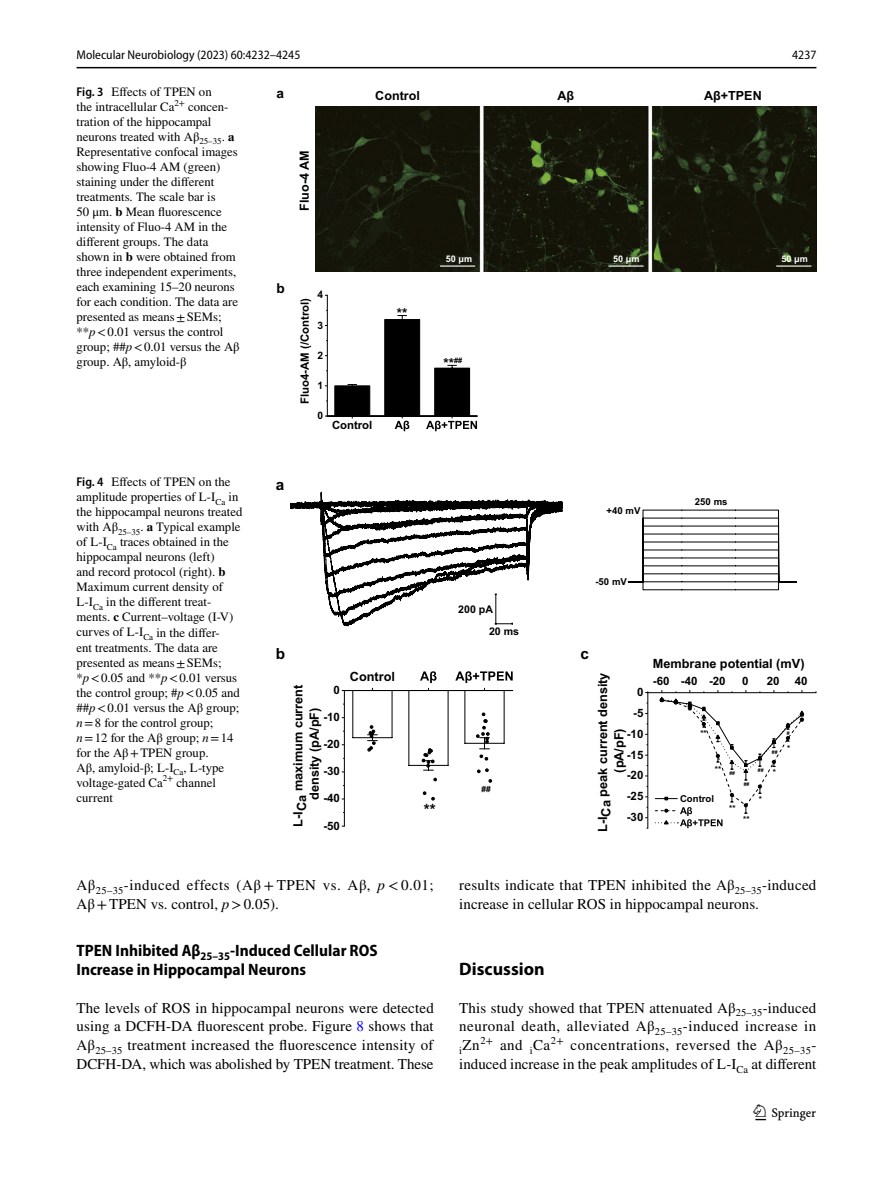
<style>
.page{position:relative;width:893px;height:1187px;background:#fff}
.page>*{position:absolute;margin:0;border:0;box-sizing:border-box;transform-origin:0 0}
.t1{font:22.5px "Springnew Regular 2";color:#000}
.t2{font:700 18px "Myriad Pro";color:#000}
.t3{font:700 semi-condensed 16.5px/18.8px "Myriad Pro";color:#000}
.t4{font:15.3px "Arial Bold MT5";color:#000}
.t5{font:15px/18.8px "STIX";letter-spacing:.005em;color:#000;text-align:justify}
.t6{font:15px/18.8px "STIX";letter-spacing:.035em;color:#000}
.t7{font:13.65px "Arial Bold MT3";color:#000}
.t8{font:12.75px/15px "STIX";color:#000}
.t9{font:12.75px/16.2px "Arial Bold MT5";color:#000;text-align:center}
.t10{font:semi-condensed 12.75px "Myriad Pro";color:#000}
.t11{font:12.6px "Arial Bold MT3";color:#000}
.t12{font:11.55px "Arial Bold MT4";color:#000}
.t13{font:11.55px "Arial Bold MT5";color:#000}
.t14{font:11.4px "Arial Bold MT3";color:#000}
.t15{font:10.65px "Arial Bold MT4";color:#000}
.t16{font:10.2px "Arial Bold MT3";color:#000}
.t17{font:9.6px "Arial Bold MT5";color:#000}
.t18{font:9.15px "Arial Bold MT3";color:#fff}
.t19{font:8.25px "Arial Bold MT5";color:#000}
.t20{font:5.1px "Arial Bold MT5";color:#000}
.s1{font-family:"Myriad Pro";font-weight:600;font-stretch:semi-condensed}
.s2{font-weight:700}
.s3{font-style:italic}
.s4{color:#00f}
</style>
<div class="page">
<hr style="left:77px;top:67px;width:739px;height:1px;background:#000">
<img style="left:316px;top:107px;width:500px;height:164px">
<hr style="left:608px;top:265px;width:36px;height:1px;background:#fff">
<hr style="left:440px;top:265px;width:35px;height:1px;background:#fff">
<hr style="left:776px;top:265px;width:35px;height:1px;background:#fff">
<div style="left:334px;top:385px;width:36px;height:31px;background:#000;border:1px solid #000"></div>
<hr style="left:327px;top:415px;width:150px;height:1px;background:#000">
<hr style="left:327px;top:295px;width:1px;height:121px;background:#000">
<svg style="left:347px;top:315px;width:130px;height:116px"></svg>
<svg style="left:290px;top:491px;width:273px;height:136px"></svg>
<svg style="left:495px;top:593px;width:18px;height:32px"></svg>
<hr style="left:648px;top:692px;width:168px;height:1px;background:#000">
<hr style="left:647px;top:692px;width:1px;height:136px;background:#000">
<svg style="left:655px;top:690px;width:150px;height:138px"></svg>
<svg style="left:628px;top:509px;width:169px;height:81px"></svg>
<hr style="left:392px;top:690px;width:1px;height:47px;background:#000">
<hr style="left:353px;top:737px;width:39px;height:1px;background:#000">
<hr style="left:352px;top:690px;width:1px;height:47px;background:#000">
<hr style="left:448px;top:690px;width:1px;height:75px;background:#000">
<hr style="left:409px;top:764px;width:39px;height:1px;background:#000">
<hr style="left:408px;top:690px;width:1px;height:75px;background:#000">
<hr style="left:504px;top:690px;width:1px;height:53px;background:#000">
<hr style="left:465px;top:742px;width:39px;height:1px;background:#000">
<hr style="left:464px;top:690px;width:1px;height:53px;background:#000">
<svg style="left:367px;top:725px;width:10px;height:26px"></svg>
<svg style="left:423px;top:791px;width:12px;height:9px"></svg>
<svg style="left:422px;top:748px;width:12px;height:22px"></svg>
<svg style="left:477px;top:768px;width:11px;height:4px"></svg>
<svg style="left:476px;top:712px;width:13px;height:48px"></svg>
<hr style="left:344px;top:690px;width:169px;height:1px;background:#000">
<hr style="left:344px;top:690px;width:1px;height:136px;background:#000">
<svg style="left:420px;top:671px;width:16px;height:19px"></svg>
<svg style="left:455px;top:671px;width:58px;height:19px"></svg>
<p class="t10" style="left:77px;top:48px;width:225px">Molecular Neurobiology (2023) 60:4232–4245</p>
<p class="t10" style="left:792px;top:48px;width:26px">4237</p>
<p class="t8" style="left:77px;top:85px;width:164px"><span class="s1">Fig. 3</span> Effects of TPEN on<br>the intracellular Ca<sup>2+</sup> concen&shy;tration of the hippocampal neurons treated with Aβ<sub>25–35</sub>. <span class="s2">a<br></span>Representative confocal images showing Fluo-4 AM (green) staining under the different treatments. The scale bar is<br>50 μm. <span class="s2">b</span> Mean fluorescence intensity of Fluo-4 AM in the different groups. The data shown in <span class="s2">b</span> were obtained from three independent experiments, each examining 15–20 neurons for each condition. The data are presented as means±SEMs; **<span class="s3">p</span>&lt;0.01 versus the control group; ##<span class="s3">p</span>&lt;0.01 versus the Aβ group. Aβ, amyloid-β</p>
<p class="t8" style="left:77px;top:475px;width:167px"><span class="s1">Fig. 4</span> Effects of TPEN on the amplitude properties of L-I<sub>Ca</sub> in the hippocampal neurons treated with Aβ<sub>25–35</sub>. <span class="s2">a</span> Typical example of L-I<sub>Ca</sub> traces obtained in the hippocampal neurons (left)<br>and record protocol (right). <span class="s2">b<br></span>Maximum current density of<br>L-I<sub>Ca</sub> in the different treat&shy;ments. <span class="s2">c</span> Current–voltage (I-V) curves of L-I<sub>Ca</sub> in the differ-<br>ent treatments. The data are presented as means±SEMs; *<span class="s3">p</span>&lt;0.05 and **<span class="s3">p</span>&lt;0.01 versus the control group; #<span class="s3">p</span>&lt;0.05 and ##<span class="s3">p</span>&lt;0.01 versus the Aβ group; <span class="s3">n</span>=8 for the control group; <span class="s3">n</span>=12 for the Aβ group; <span class="s3">n</span>=14 for the Aβ+TPEN group.<br>Aβ, amyloid-β; L-I<sub>Ca</sub>, L-type voltage-gated Ca<sup>2+</sup> channel current</p>
<p class="t7" style="left:276px;top:84px;width:9px">a</p>
<p class="t11" style="left:375px;top:87px;width:46px">Control</p>
<p class="t11" style="left:557px;top:87px;width:18px">Aβ</p>
<p class="t11" style="left:704px;top:87px;width:59px">Aβ+TPEN</p>
<p class="t11" style="left:295px;top:211px;width:62px;rotate:-90deg">Fluo-4 AM</p>
<p class="t7" style="left:276px;top:279px;width:10px">b</p>
<p class="t16" style="left:318px;top:287px;width:7px">4</p>
<p class="t14" style="left:297px;top:403px;width:107px;rotate:-90deg">Fluo4-AM (/Control)</p>
<p class="t16" style="left:318px;top:318px;width:7px">3</p>
<p class="t16" style="left:318px;top:348px;width:7px">2</p>
<p class="t16" style="left:318px;top:378px;width:7px">1</p>
<p class="t16" style="left:318px;top:408px;width:7px">0</p>
<p class="t14" style="left:332px;top:417px;width:42px">Control</p>
<p class="t7" style="left:397px;top:304px;width:12px">**</p>
<p class="t18" style="left:446px;top:252px;width:28px">50 μm</p>
<p class="t18" style="left:613px;top:252px;width:28px">50 μm</p>
<p class="t18" style="left:781px;top:252px;width:28px">50 μm</p>
<p class="t7" style="left:443px;top:353px;width:20px">**<sup>##</sup></p>
<p class="t4" style="left:276px;top:474px;width:10px">a</p>
<p class="t17" style="left:607px;top:503px;width:35px">+40 mV</p>
<p class="t17" style="left:695px;top:495px;width:34px">250 ms</p>
<p class="t15" style="left:458px;top:601px;width:36px">200 pA</p>
<p class="t15" style="left:489px;top:623px;width:32px">20 ms</p>
<p class="t17" style="left:595px;top:575px;width:33px">-50 mV</p>
<p class="t4" style="left:276px;top:642px;width:11px">b</p>
<p class="t4" style="left:581px;top:642px;width:10px">c</p>
<p class="t9" style="left:290px;top:826px;width:143px;rotate:-90deg">L-ICa maximum current density (pA/pF)</p>
<p class="t13" style="left:334px;top:681px;width:8px">0</p>
<p class="t13" style="left:323px;top:708px;width:18px">-10</p>
<p class="t13" style="left:323px;top:736px;width:18px">-20</p>
<p class="t13" style="left:323px;top:763px;width:18px">-30</p>
<p class="t13" style="left:323px;top:790px;width:18px">-40</p>
<p class="t13" style="left:323px;top:817px;width:18px">-50</p>
<p class="t9" style="left:350px;top:668px;width:47px">Control</p>
<p class="t4" style="left:424px;top:798px;width:13px">**</p>
<p class="t19" style="left:481px;top:783px;width:11px">##</p>
<p class="t9" style="left:595px;top:832px;width:161px;rotate:-90deg">L-ICa peak current density (pA/pF)</p>
<p class="t12" style="left:637px;top:683px;width:8px">0</p>
<p class="t12" style="left:633px;top:704px;width:12px">-5</p>
<p class="t12" style="left:627px;top:725px;width:18px">-10</p>
<p class="t12" style="left:627px;top:746px;width:18px">-15</p>
<p class="t12" style="left:627px;top:767px;width:18px">-20</p>
<p class="t12" style="left:627px;top:788px;width:18px">-25</p>
<p class="t12" style="left:627px;top:808px;width:18px">-30</p>
<p class="t9" style="left:653px;top:655px;width:153px">Membrane potential (mV)</p>
<p class="t12" style="left:653px;top:672px;width:74px">-60 -40 -20</p>
<p class="t12" style="left:742px;top:672px;width:8px">0</p>
<p class="t12" style="left:767px;top:672px;width:14px">20</p>
<p class="t12" style="left:795px;top:672px;width:14px">40</p>
<p class="t19" style="left:700px;top:726px;width:8px">**</p>
<p class="t20" style="left:787px;top:729px;width:4px">#</p>
<p class="t19" style="left:787px;top:742px;width:5px">*</p>
<p class="t20" style="left:772px;top:748px;width:7px">##</p>
<p class="t19" style="left:715px;top:762px;width:8px">**</p>
<p class="t20" style="left:729px;top:769px;width:7px">##</p>
<p class="t20" style="left:758px;top:766px;width:7px">##</p>
<p class="t19" style="left:773px;top:765px;width:5px">*</p>
<p class="t20" style="left:744px;top:780px;width:7px">##</p>
<p class="t17" style="left:680px;top:791px;width:36px">Control</p>
<p class="t19" style="left:759px;top:792px;width:5px">*</p>
<p class="t19" style="left:729px;top:802px;width:8px">**</p>
<p class="t19" style="left:743px;top:813px;width:8px">**</p>
<p class="t6" style="left:77px;top:876px;width:359px">Aβ<sub>25–35</sub>-induced effects (Aβ + TPEN vs. Aβ, <span class="s3">p</span> &lt; 0.01;<br>Aβ+TPEN vs. control, <span class="s3">p</span>&gt;0.05).</p>
<p class="t3" style="left:77px;top:941px;width:303px">TPEN Inhibited Aβ<sub>25–35</sub>‑Induced Cellular ROS<br>Increase in Hippocampal Neurons</p>
<p class="t5" style="left:77px;top:999px;width:359px">The levels of ROS in hippocampal neurons were detected using a DCFH-DA fluorescent probe. Figure <span class="s4">8</span> shows that Aβ<sub>25–35</sub> treatment increased the fluorescence intensity of DCFH-DA, which was abolished by TPEN treatment. These</p>
<p class="t5" style="left:459px;top:876px;width:359px">results indicate that TPEN inhibited the Aβ<sub>25–35</sub>-induced increase in cellular ROS in hippocampal neurons.</p>
<h2 class="t2" style="left:459px;top:957px;width:87px">Discussion</h2>
<p class="t5" style="left:459px;top:999px;width:359px">This study showed that TPEN attenuated Aβ<sub>25–35</sub>-induced neuronal death, alleviated Aβ<sub>25–35</sub>-induced increase in <sub>i</sub>Zn<sup>2+</sup> and <sub>i</sub>Ca<sup>2+</sup> concentrations, reversed the Aβ<sub>25–35</sub>- induced increase in the peak amplitudes of L-I<sub>Ca</sub> at different</p>
<h1 class="t1" style="left:755px;top:1104px;width:62px">1 3</h1>
</div>
